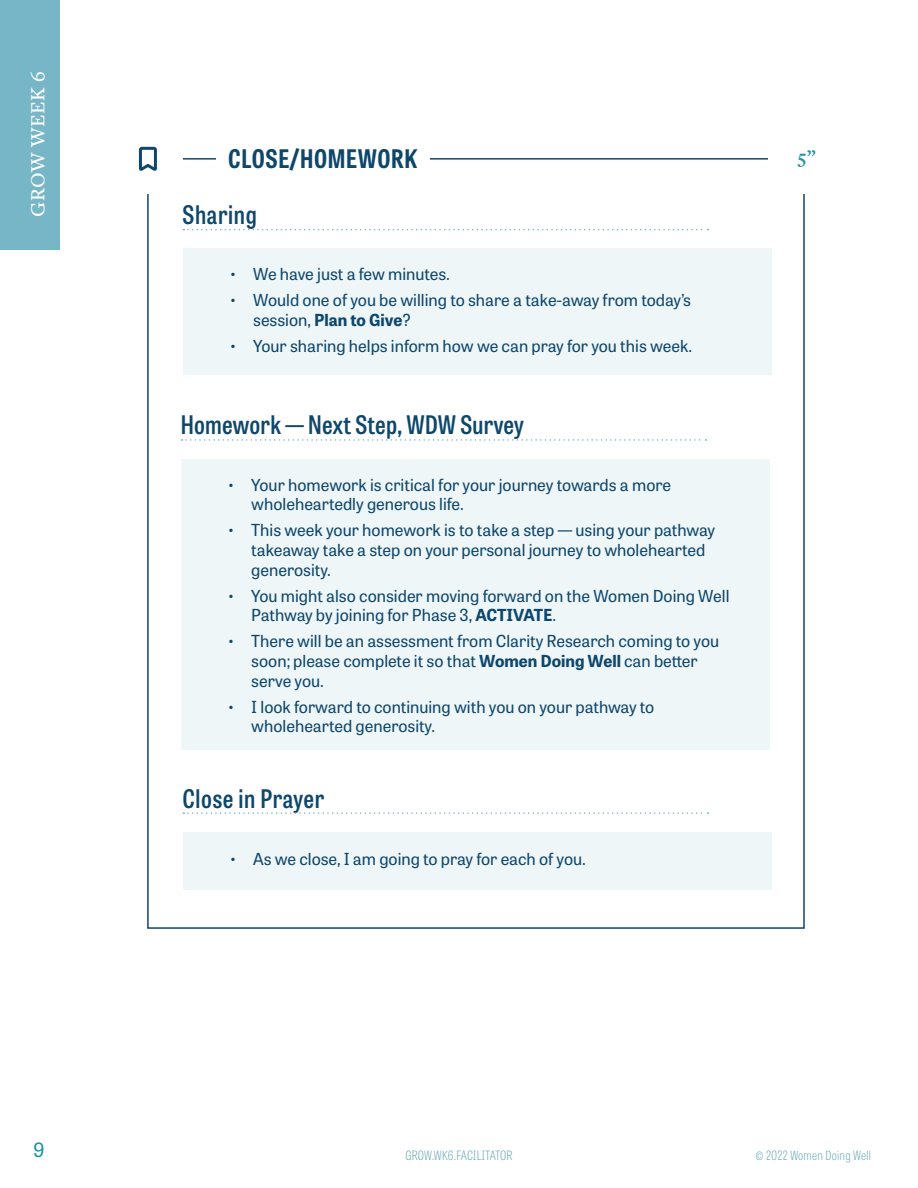
<style>
.page{position:relative;width:918px;height:1188px;background:#fff}
.page>*{position:absolute;margin:0;border:0;box-sizing:border-box;transform-origin:0 0}
.t1{font:600 25.5px "Tablet Gothic Condensed";letter-spacing:.01em;color:#0e476c}
.Box_Header{font:700 25.5px "Tablet Gothic Condensed";letter-spacing:.025em;color:#0e476c}
.t2{font:500 21px "Freight Text Pro";letter-spacing:.025em;color:#fff}
.Box_Header-2{font:700 19.5px "Freight Text Pro";color:#2294a5}
.t3{font:19.5px "Tablet Gothic";color:#1794a3}
.t4{font:16.5px/19.8px "Tablet Gothic";color:#0e476c}
.t5{font:100 12.75px "Tablet Gothic Condensed";letter-spacing:.02em;color:#66a8b6}
.s1{font-weight:700}
</style>
<div class="page">
<div style="left:0;top:0;width:60px;height:249px;background:#77b6c6"></div>
<svg style="left:183px;top:229px;width:525px;height:1px"></svg>
<div style="left:183px;top:248px;width:589px;height:127px;background:#eff6f8"></div>
<svg style="left:139px;top:147px;width:18px;height:24px"></svg>
<svg style="left:181px;top:439px;width:526px;height:2px"></svg>
<div style="left:181px;top:459px;width:589px;height:291px;background:#eff6f8"></div>
<svg style="left:183px;top:812px;width:525px;height:2px"></svg>
<div style="left:183px;top:832px;width:589px;height:58px;background:#eff6f8"></div>
<p class="t2" style="left:24px;top:217px;width:147px;rotate:-90deg">GROW WEEK 6</p>
<p class="t3" style="left:33px;top:1136px;width:13px">9</p>
<p class="Box_Header" style="left:228px;top:141px;width:190px">CLOSE/HOMEWORK</p>
<p class="t1" style="left:183px;top:197px;width:76px">Sharing</p>
<p class="t4" style="left:229px;top:264px;width:222px">• We have just a few minutes.</p>
<p class="t4" style="left:253px;top:289px;width:439px;text-indent:-24px">• Would one of you be willing to share a take-away from today’s session, <span class="s1">Plan to Give</span>?</p>
<p class="t4" style="left:229px;top:335px;width:465px">• Your sharing helps inform how we can pray for you this week.</p>
<p class="t1" style="left:181px;top:408px;width:345px">Homework — Next Step, WDW Survey</p>
<p class="t4" style="left:251px;top:474px;width:422px;text-indent:-24px">• Your homework is critical for your journey towards a more wholeheartedly generous life.</p>
<p class="t4" style="left:251px;top:520px;width:465px;text-indent:-24px">• This week your homework is to take a step — using your pathway takeaway take a step on your personal journey to wholehearted generosity.</p>
<p class="t4" style="left:251px;top:585px;width:480px;text-indent:-24px">• You might also consider moving forward on the Women Doing Well<br>Pathway by joining for Phase 3, <span class="s1">ACTIVATE</span>.</p>
<p class="t4" style="left:251px;top:631px;width:469px;text-indent:-24px">• There will be an assessment from Clarity Research coming to you soon; please complete it so that <span class="s1">Women Doing Well</span> can better serve you.</p>
<p class="t4" style="left:251px;top:696px;width:405px;text-indent:-24px">• I look forward to continuing with you on your pathway to wholehearted generosity.</p>
<p class="t1" style="left:183px;top:781px;width:143px">Close in Prayer</p>
<p class="t4" style="left:229px;top:849px;width:358px">• As we close, I am going to pray for each of you.</p>
<p class="Box_Header-2" style="left:798px;top:144px;width:20px">5”</p>
<p class="t5" style="left:405px;top:1147px;width:109px">GROW.WK6.FACILITATOR</p>
<p class="t5" style="left:756px;top:1147px;width:117px">© 2022 Women Doing Well</p>
</div>
